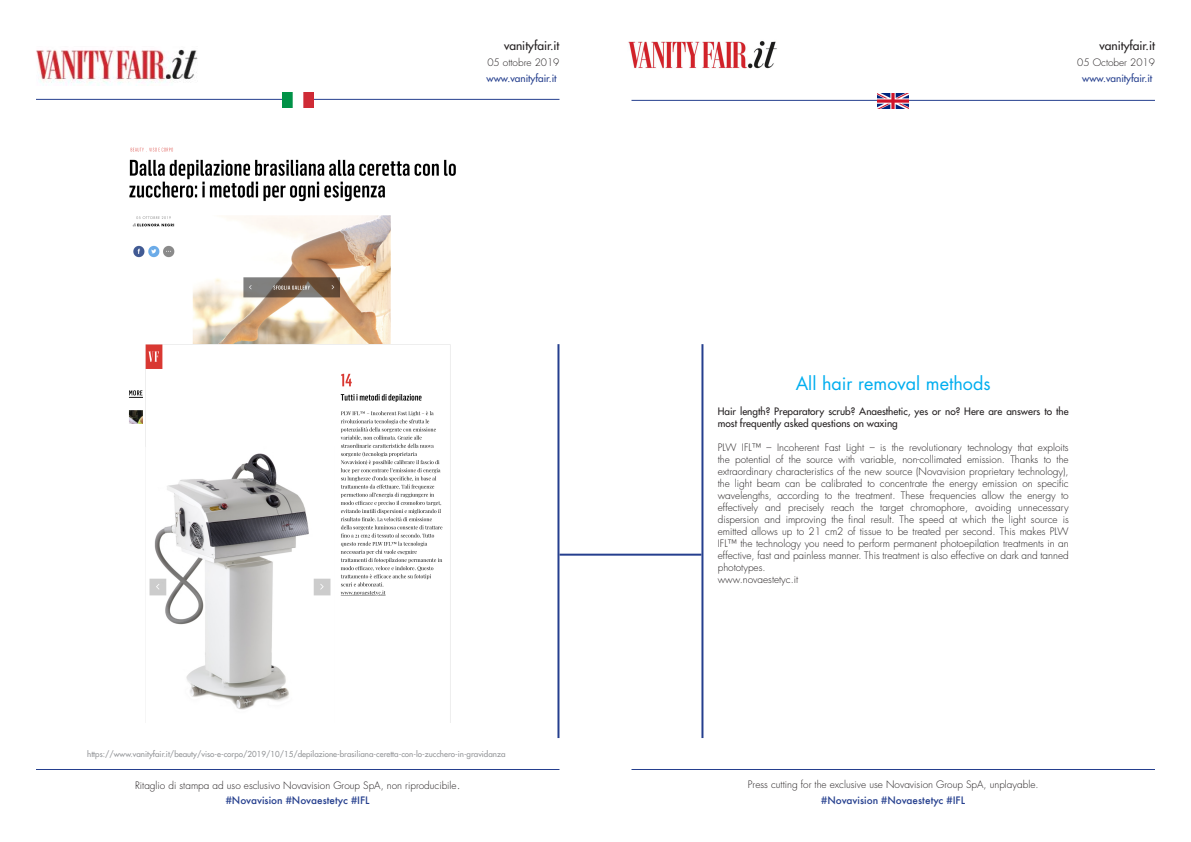
<style>
.page{position:relative;width:1191px;height:842px;background:#fff}
.page>*{position:absolute;margin:0;border:0;box-sizing:border-box;transform-origin:0 0}
.t1{font:18px "Futura";color:#00aeef}
.t2{font:12px "Futura";color:#231f20}
.t3{font:300 10px/12px "Futura";color:#231f20;text-align:justify}
.t4{font:10px/12px "Futura";color:#231f20}
.t5{font:500 10px "Futura";color:#253f8e}
.t6{font:10px "Futura";color:#253f8e}
.t7{font:8px "Futura";color:#939598}
.s1{font-size:12px}
</style>
<div class="page">
<img style="left:128px;top:147px;width:328px;height:276px">
<hr style="left:557px;top:344px;width:2px;height:394px;background:#253f8e">
<hr style="left:36px;top:99px;width:523px;height:1px;background:#253f8e">
<img style="left:282px;top:92px;width:31px;height:16px">
<hr style="left:36px;top:769px;width:523px;height:1px;background:#253f8e">
<img style="left:36px;top:49px;width:162px;height:36px">
<img style="left:144px;top:344px;width:308px;height:379px">
<hr style="left:559px;top:554px;width:142px;height:2px;background:#253f8e">
<hr style="left:701px;top:344px;width:2px;height:394px;background:#253f8e">
<hr style="left:631px;top:100px;width:524px;height:1px;background:#253f8e">
<img style="left:877px;top:93px;width:31px;height:16px">
<hr style="left:631px;top:769px;width:524px;height:1px;background:#253f8e">
<img style="left:628px;top:41px;width:149px;height:28px">
<p class="t2" style="left:504px;top:38px;width:57px">vanityfair.it</p>
<p class="t3" style="left:487px;top:57px;width:73px">05 ottobre 2019</p>
<p class="t6" style="left:486px;top:72px;width:72px">www.vanityfair.it</p>
<p class="t2" style="left:1099px;top:38px;width:57px">vanityfair.it</p>
<p class="t3" style="left:1077px;top:57px;width:79px">05 October 2019</p>
<p class="t6" style="left:1082px;top:72px;width:72px">www.vanityfair.it</p>
<p class="t1" style="left:795px;top:371px;width:196px">All hair removal methods</p>
<p class="t4" style="left:718px;top:406px;width:352px">Hair length? Preparatory scrub? Anaesthetic, yes or no? Here are answers to the most frequently asked questions on waxing</p>
<p class="t3" style="left:718px;top:442px;width:352px">PLW IFL™ – Incoherent Fast Light – is the revolutionary technology that exploits the potential of the source with variable, non-collimated emission. Thanks to the extraordinary characteristics of the new source (Novavision proprietary technology), the light beam can be calibrated to concentrate the energy emission on specific wavelengths, according to the treatment. These frequencies allow the energy to effectively and precisely reach the target chromophore, avoiding unnecessary dispersion and improving the final result. The speed at which the light source is emitted allows up to 21 cm2 of tissue to be treated per second. This makes PLW IFL™ the technology you need to perform permanent photoepilation treatments in an effective, fast and painless manner. This treatment is also effective on dark and tanned phototypes.</p>
<p class="t3" style="left:718px;top:574px;width:82px">www.novaestetyc.it</p>
<p class="t7" style="left:87px;top:749px;width:420px">https://www.vanityfair.it/beauty/viso-e-corpo/2019/10/15/depilazione-brasiliana-ceretta-con-lo-zucchero-in-gravidanza</p>
<p class="t5" style="left:226px;top:794px;width:145px">#Novavision #Novaestetyc #IFL</p>
<p class="t5" style="left:821px;top:794px;width:145px">#Novavision #Novaestetyc #IFL</p>
<p class="t3" style="left:748px;top:779px;width:292px">Press cutting for the exclusive use Novavision Group SpA, unplayable.</p>
<p class="t3" style="left:135px;top:780px;width:327px">Ritaglio di stampa ad uso esclusivo Novavision Group SpA, non riproducibile<span class="s1">.</span></p>
</div>
